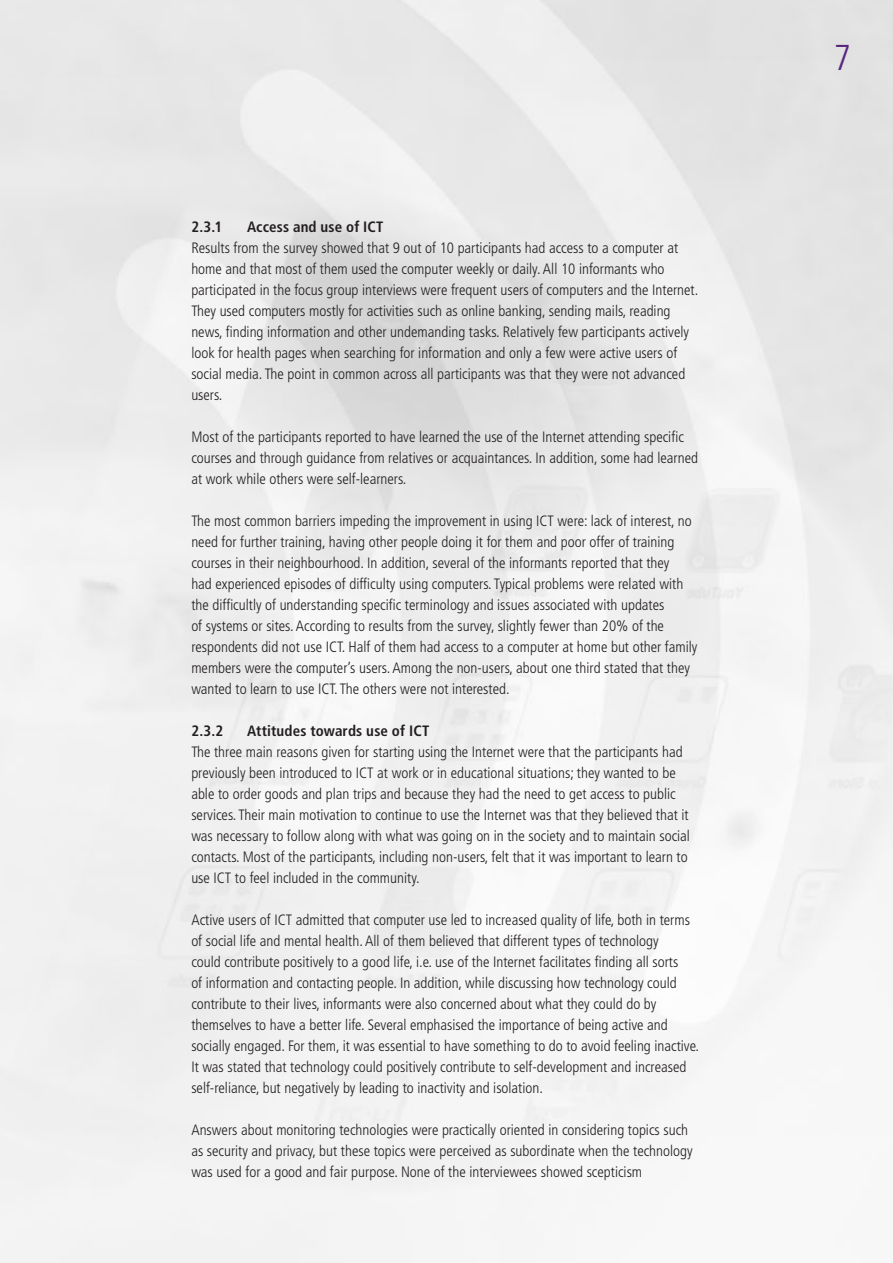
<style>
.page{position:relative;width:893px;height:1263px;background:#fff}
.page>*{position:absolute;margin:0;border:0;box-sizing:border-box;transform-origin:0 0}
.t1{font:300 condensed 36px "Frutiger LT Std";color:#652d91}
.t2{font:300 condensed 15px/21px "Frutiger LT Std";color:#231f20}
.t3{font:700 condensed 15px "Frutiger LT Std";letter-spacing:.01em;color:#231f20}
</style>
<div class="page">
<p class="t3" style="left:191px;top:218px;width:32px">2.3.1</p>
<p class="t3" style="left:247px;top:218px;width:138px">Access and use of ICT</p>
<p class="t2" style="left:191px;top:237px;width:508px">Results from the survey showed that 9 out of 10 participants had access to a computer at home and that most of them used the computer weekly or daily. All 10 informants who participated in the focus group interviews were frequent users of computers and the Internet.<br>They used computers mostly for activities such as online banking, sending mails, reading news, finding information and other undemanding tasks. Relatively few participants actively look for health pages when searching for information and only a few were active users of social media. The point in common across all participants was that they were not advanced users.</p>
<p class="t2" style="left:191px;top:426px;width:508px">Most of the participants reported to have learned the use of the Internet attending specific courses and through guidance from relatives or acquaintances. In addition, some had learned at work while others were self-learners.</p>
<p class="t2" style="left:191px;top:510px;width:508px">The most common barriers impeding the improvement in using ICT were: lack of interest, no need for further training, having other people doing it for them and poor offer of training courses in their neighbourhood. In addition, several of the informants reported that they<br>had experienced episodes of difficulty using computers. Typical problems were related with the difficultly of understanding specific terminology and issues associated with updates<br>of systems or sites. According to results from the survey, slightly fewer than 20% of the respondents did not use ICT. Half of them had access to a computer at home but other family members were the computer’s users. Among the non-users, about one third stated that they wanted to learn to use ICT. The others were not interested.</p>
<p class="t3" style="left:191px;top:722px;width:34px">2.3.2</p>
<p class="t3" style="left:247px;top:722px;width:184px">Attitudes towards use of ICT</p>
<p class="t2" style="left:191px;top:741px;width:500px">The three main reasons given for starting using the Internet were that the participants had previously been introduced to ICT at work or in educational situations; they wanted to be able to order goods and plan trips and because they had the need to get access to public services. Their main motivation to continue to use the Internet was that they believed that it was necessary to follow along with what was going on in the society and to maintain social contacts. Most of the participants, including non-users, felt that it was important to learn to use ICT to feel included in the community.</p>
<p class="t2" style="left:191px;top:909px;width:509px">Active users of ICT admitted that computer use led to increased quality of life, both in terms of social life and mental health. All of them believed that different types of technology<br>could contribute positively to a good life, i.e. use of the Internet facilitates finding all sorts<br>of information and contacting people. In addition, while discussing how technology could contribute to their lives, informants were also concerned about what they could do by themselves to have a better life. Several emphasised the importance of being active and socially engaged. For them, it was essential to have something to do to avoid feeling inactive.<br>It was stated that technology could positively contribute to self-development and increased self-reliance, but negatively by leading to inactivity and isolation.</p>
<p class="t2" style="left:191px;top:1119px;width:503px">Answers about monitoring technologies were practically oriented in considering topics such as security and privacy, but these topics were perceived as subordinate when the technology was used for a good and fair purpose. None of the interviewees showed scepticism</p>
<h1 class="t1" style="left:833px;top:37px;width:19px">7</h1>
</div>
